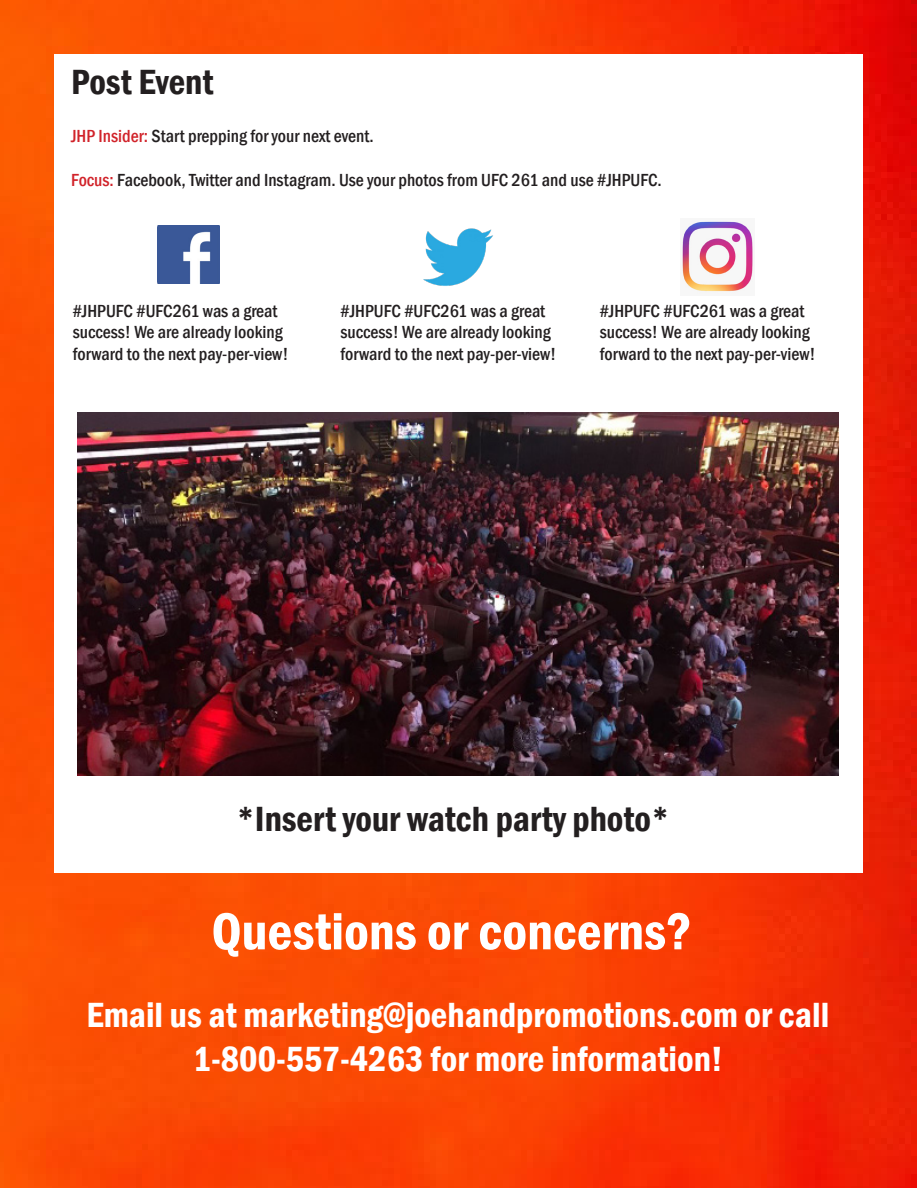
<style>
.page{position:relative;width:918px;height:1188px;background:#fff}
.page>*{position:absolute;margin:0;border:0;box-sizing:border-box;transform-origin:0 0}
.t1{font:600 condensed 54px "Franklin Gothic";color:#fff}
.t2{font:600 condensed 36px/43.2px "Franklin Gothic";color:#fff;text-align:center}
.t3{font:600 condensed 36px "Franklin Gothic";color:#231f20}
.t4{font:500 condensed 18px/21.6px "Franklin Gothic";color:#231f20}
.s1{color:#d1232a}
</style>
<div class="page">
<img style="left:0;top:0;width:916px;height:1188px">
<div style="left:54px;top:54px;width:808px;height:818px;background:#fff"></div>
<img style="left:157px;top:225px;width:63px;height:59px">
<img style="left:78px;top:413px;width:760px;height:363px">
<img style="left:423px;top:228px;width:70px;height:58px">
<img style="left:682px;top:221px;width:71px;height:72px">
<p class="t3" style="left:71px;top:58px;width:144px">Post Event</p>
<p class="t4" style="left:71px;top:125px;width:304px"><span class="s1">JHP Insider:</span> Start prepping for your next event.</p>
<p class="t4" style="left:71px;top:169px;width:592px"><span class="s1">Focus:</span> Facebook, Twitter and Instagram. Use your photos from UFC 261 and use #JHPUFC.</p>
<p class="t4" style="left:73px;top:300px;width:217px">#JHPUFC #UFC261 was a great success! We are already looking forward to the next pay-per-view!</p>
<p class="t4" style="left:341px;top:300px;width:217px">#JHPUFC #UFC261 was a great success! We are already looking forward to the next pay-per-view!</p>
<p class="t4" style="left:600px;top:300px;width:217px">#JHPUFC #UFC261 was a great success! We are already looking forward to the next pay-per-view!</p>
<p class="t3" style="left:237px;top:795px;width:435px">*Insert your watch party photo*</p>
<p class="t1" style="left:211px;top:895px;width:482px">Questions or concerns?</p>
<p class="t2" style="left:87px;top:993px;width:744px">Email us at marketing@joehandpromotions.com or call<br>1-800-557-4263 for more information!</p>
</div>
